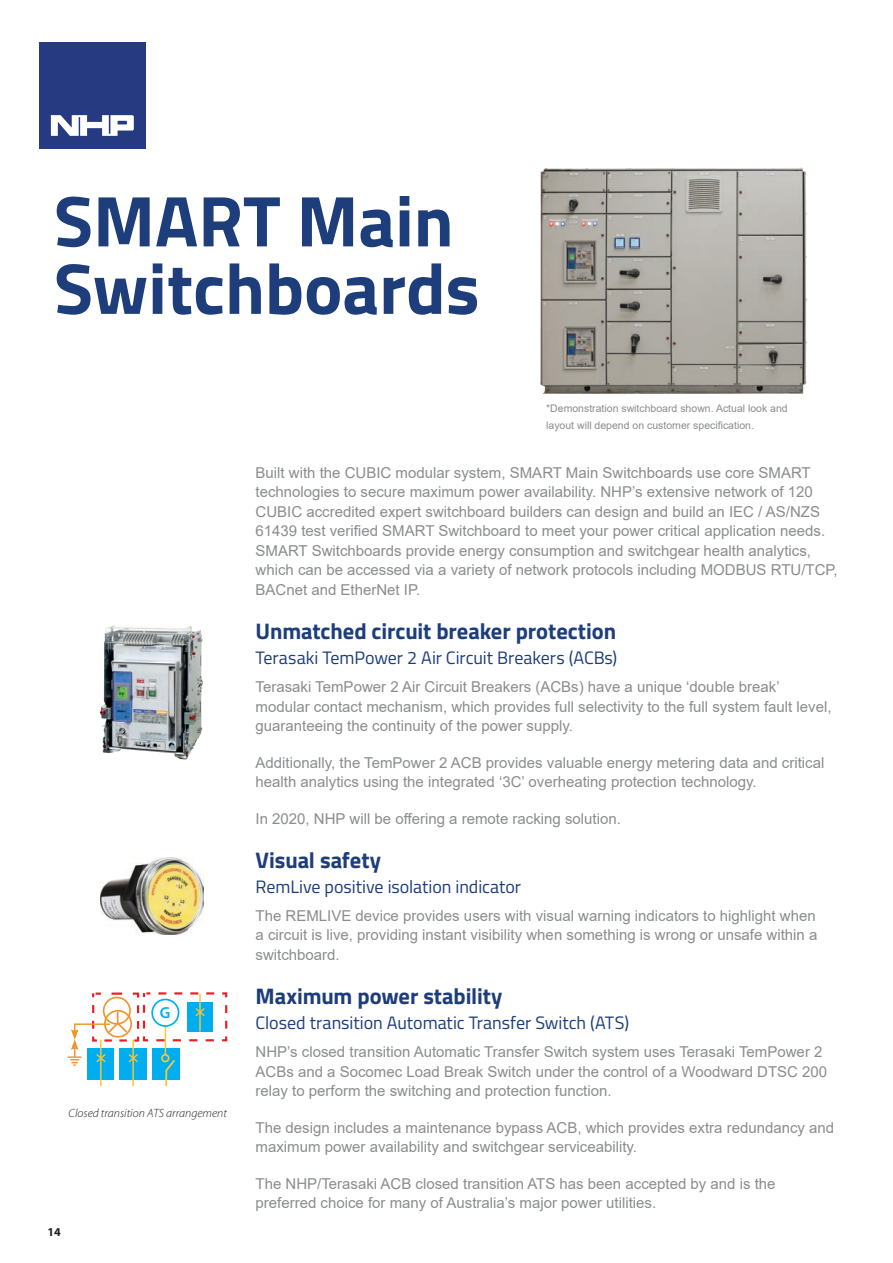
<style>
.page{position:relative;width:893px;height:1263px;background:#fff}
.page>*{position:absolute;margin:0;border:0;box-sizing:border-box;transform-origin:0 0}
.t1{font:700 72px/67.5px "Titillium";color:#1d3d7b}
.t2{font:700 22.5px "Titillium";letter-spacing:-.005em;color:#1d3d7b}
.t3{font:18px "Titillium";letter-spacing:-.005em;color:#1d3d7b}
.t4{font:600 16.05px "Myriad Pro";color:#00aeef}
.t5{font:15px/19.5px "Arial";color:#8a8c8f}
.t6{font:italic 300 12px "Myriad Pro";color:#231f20}
.t7{font:700 12px "Myriad Pro";color:#231f20}
.t8{font:10.5px/16.5px "Arial";color:#8a8c8f}
</style>
<div class="page">
<img style="left:540px;top:167px;width:267px;height:226px">
<img style="left:100px;top:625px;width:103px;height:135px">
<img style="left:101px;top:857px;width:102px;height:77px">
<svg style="left:68px;top:992px;width:160px;height:95px"></svg>
<div style="left:161px;top:1054px;width:8px;height:8px;border:2px solid #fec52e;border-radius:50%"></div>
<div style="left:39px;top:42px;width:106px;height:106px;background:#253a80"></div>
<svg style="left:51px;top:115px;width:83px;height:21px"></svg>
<h1 class="t1" style="left:54px;top:184px;width:427px">SMART Main<br>Switchboards</h1>
<p class="t8" style="left:546px;top:400px;width:243px">*Demonstration switchboard shown. Actual look and layout will depend on customer specification.</p>
<p class="t4" style="left:160px;top:1003px;width:12px">G</p>
<p class="t6" style="left:69px;top:1106px;width:160px">Closed transition ATS arrangement</p>
<p class="t7" style="left:48px;top:1224px;width:15px">14</p>
<p class="t5" style="left:256px;top:463px;width:584px">Built with the CUBIC modular system, SMART Main Switchboards use core SMART technologies to secure maximum power availability. NHP’s extensive network of 120<br>CUBIC accredited expert switchboard builders can design and build an IEC / AS/NZS 61439 test verified SMART Switchboard to meet your power critical application needs.<br>SMART Switchboards provide energy consumption and switchgear health analytics, which can be accessed via a variety of network protocols including MODBUS RTU/TCP, BACnet and EtherNet IP.</p>
<h2 class="t2" style="left:256px;top:614px;width:362px">Unmatched circuit breaker protection</h2>
<p class="t3" style="left:256px;top:644px;width:363px">Terasaki TemPower 2 Air Circuit Breakers (ACBs)</p>
<p class="t5" style="left:256px;top:677px;width:578px">Terasaki TemPower 2 Air Circuit Breakers (ACBs) have a unique ‘double break’ modular contact mechanism, which provides full selectivity to the full system fault level, guaranteeing the continuity of the power supply.</p>
<p class="t5" style="left:256px;top:752px;width:570px">Additionally, the TemPower 2 ACB provides valuable energy metering data and critical health analytics using the integrated ‘3C’ overheating protection technology.</p>
<p class="t5" style="left:256px;top:808px;width:367px">In 2020, NHP will be offering a remote racking solution.</p>
<h2 class="t2" style="left:256px;top:842px;width:127px">Visual safety</h2>
<p class="t3" style="left:256px;top:873px;width:267px">RemLive positive isolation indicator</p>
<p class="t5" style="left:256px;top:906px;width:563px;text-align:justify">The REMLIVE device provides users with visual warning indicators to highlight when a circuit is live, providing instant visibility when something is wrong or unsafe within a switchboard.</p>
<h2 class="t2" style="left:256px;top:979px;width:248px">Maximum power stability</h2>
<p class="t3" style="left:256px;top:1010px;width:375px">Closed transition Automatic Transfer Switch (ATS)</p>
<p class="t5" style="left:256px;top:1042px;width:573px">NHP’s closed transition Automatic Transfer Switch system uses Terasaki TemPower 2<br>ACBs and a Socomec Load Break Switch under the control of a Woodward DTSC 200 relay to perform the switching and protection function.</p>
<p class="t5" style="left:256px;top:1117px;width:580px">The design includes a maintenance bypass ACB, which provides extra redundancy and maximum power availability and switchgear serviceability.</p>
<p class="t5" style="left:256px;top:1173px;width:521px">The NHP/Terasaki ACB closed transition ATS has been accepted by and is the preferred choice for many of Australia’s major power utilities.</p>
</div>
